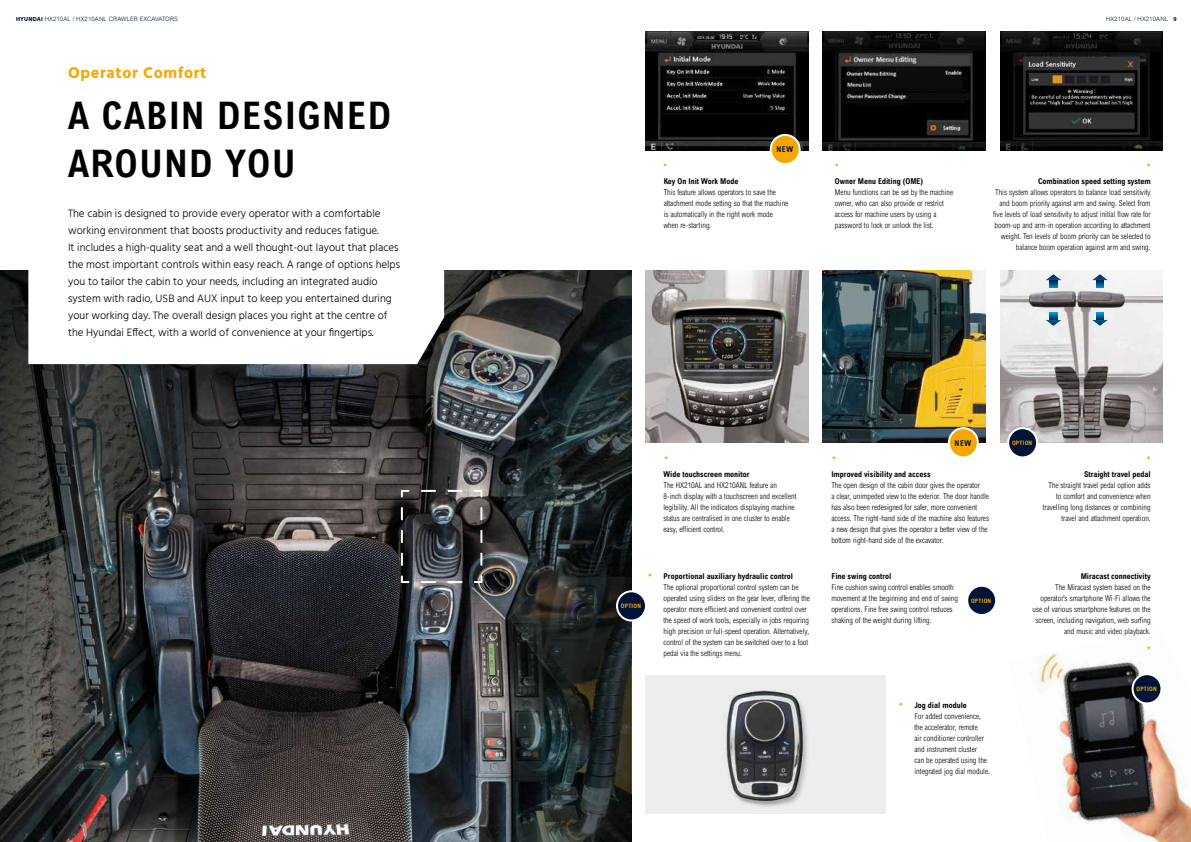
<style>
.page{position:relative;width:1191px;height:842px;background:#fff}
.page>*{position:absolute;margin:0;border:0;box-sizing:border-box;transform-origin:0 0}
.t1{font:700 condensed 38px/48px "Arial";letter-spacing:.04em;color:#000}
.t2{font:700 16px "Hind";letter-spacing:.04em;color:#f7a600}
.t3{font:300 11px/17px "Hind";color:#000}
.t4{font:300 condensed 8px/11px "Arial";color:#000}
.t5{font:700 condensed 8px "Arial";color:#000}
.t6{font:700 condensed 8px "Arial";letter-spacing:.06em;color:#001437}
.t7{font:300 6px "Arial";letter-spacing:.02em;color:#001437}
.t8{font:700 condensed 6px "Arial";letter-spacing:.04em;color:#f7a600}
.s1{font-family:"Hind";font-weight:700}
</style>
<div class="page">
<img style="left:1000px;top:270px;width:162px;height:173px">
<svg style="left:1045px;top:274px;width:16px;height:14px"></svg>
<svg style="left:1045px;top:312px;width:16px;height:14px"></svg>
<svg style="left:1092px;top:274px;width:15px;height:14px"></svg>
<svg style="left:1092px;top:312px;width:15px;height:14px"></svg>
<img style="left:0;top:270px;width:631px;height:572px">
<svg style="left:28px;top:270px;width:416px;height:94px"></svg>
<img style="left:645px;top:270px;width:163px;height:173px">
<img style="left:823px;top:270px;width:162px;height:173px">
<div style="left:1008px;top:428px;width:29px;height:29px;background:#001437;border-radius:50%"></div>
<div style="left:1007px;top:427px;width:31px;height:31px;border:2px solid #fff;border-radius:50%"></div>
<img style="left:645px;top:31px;width:163px;height:119px">
<img style="left:823px;top:31px;width:162px;height:119px">
<img style="left:1000px;top:31px;width:162px;height:119px">
<img style="left:1036px;top:646px;width:155px;height:196px">
<div style="left:645px;top:675px;width:241px;height:139px;background:#ededed"></div>
<img style="left:723px;top:690px;width:84px;height:117px">
<div style="left:949px;top:428px;width:28px;height:29px;background:#f7a600;border-radius:50%"></div>
<div style="left:948px;top:427px;width:30px;height:31px;border:2px solid #fff;border-radius:50%"></div>
<div style="left:770px;top:135px;width:29px;height:29px;background:#f7a600;border-radius:50%"></div>
<div style="left:769px;top:134px;width:31px;height:31px;border:2px solid #fff;border-radius:50%"></div>
<svg style="left:400px;top:489px;width:83px;height:95px;background:#47484b"></svg>
<svg style="left:1146px;top:647px;width:4px;height:3px"></svg>
<div style="left:617px;top:591px;width:29px;height:29px;background:#001437;border-radius:50%"></div>
<div style="left:616px;top:590px;width:31px;height:31px;border:2px solid #fff;border-radius:50%"></div>
<div style="left:967px;top:586px;width:29px;height:29px;background:#001437;border-radius:50%"></div>
<div style="left:966px;top:585px;width:31px;height:31px;border:2px solid #fff;border-radius:50%"></div>
<div style="left:1132px;top:674px;width:29px;height:29px;background:#001437;border-radius:50%"></div>
<div style="left:1131px;top:673px;width:31px;height:31px;border:2px solid #fff;border-radius:50%"></div>
<p class="t7" style="left:16px;top:15px;width:163px"><span class="s1">HYUNDAI</span> HX210AL / HX210ANL CRAWLER EXCAVATORS</p>
<h2 class="t2" style="left:68px;top:63px;width:140px">Operator Comfort</h2>
<h1 class="t1" style="left:68px;top:91px;width:324px">A CABIN DESIGNED<br>AROUND YOU</h1>
<p class="t3" style="left:68px;top:205px;width:334px">The cabin is designed to provide every operator with a comfortable working environment that boosts productivity and reduces fatigue.<br>It includes a high-quality seat and a well thought-out layout that places the most important controls within easy reach. A range of options helps you to tailor the cabin to your needs, including an integrated audio system with radio, USB and AUX input to keep you entertained during your working day. The overall design places you right at the centre of the Hyundai Effect, with a world of convenience at your fingertips.</p>
<p class="t7" style="left:1106px;top:15px;width:72px">HX210AL / HX210ANL <span class="s1">9</span></p>
<p class="t6" style="left:776px;top:145px;width:18px">NEW</p>
<p class="t5" style="left:663px;top:177px;width:76px">Key On Init Work Mode</p>
<p class="t4" style="left:663px;top:187px;width:126px">This feature allows operators to save the attachment mode setting so that the machine is automatically in the right work mode when re-starting.</p>
<p class="t5" style="left:835px;top:177px;width:90px">Owner Menu Editing (OME)</p>
<p class="t4" style="left:835px;top:187px;width:120px">Menu functions can be set by the machine owner, who can also provide or restrict access for machine users by using a password to lock or unlock the list.</p>
<p class="t5" style="left:1038px;top:177px;width:114px">Combination speed setting system</p>
<p class="t4" style="left:993px;top:187px;width:159px;text-align:right">This system allows operators to balance load sensitivity and boom priority against arm and swing. Select from five levels of load sensitivity to adjust initial flow rate for boom-up and arm-in operation according to attachment weight. Ten levels of boom priority can be selected to balance boom operation against arm and swing.</p>
<p class="t8" style="left:621px;top:603px;width:22px">OPTION</p>
<p class="t5" style="left:663px;top:469px;width:87px">Wide touchscreen monitor</p>
<p class="t4" style="left:663px;top:479px;width:134px">The HX210AL and HX210ANL feature an 8-inch display with a touchscreen and excellent legibility. All the indicators displaying machine status are centralised in one cluster to enable easy, efficient control.</p>
<p class="t5" style="left:663px;top:571px;width:131px">Proportional auxiliary hydraulic control</p>
<p class="t4" style="left:663px;top:581px;width:148px">The optional proportional control system can be operated using sliders on the gear lever, offering the operator more efficient and convenient control over the speed of work tools, especially in jobs requiring high precision or full-speed operation. Alternatively, control of the system can be switched over to a foot pedal via the settings menu.</p>
<p class="t6" style="left:954px;top:438px;width:18px">NEW</p>
<p class="t5" style="left:831px;top:469px;width:101px">Improved visibility and access</p>
<p class="t4" style="left:831px;top:479px;width:159px">The open design of the cabin door gives the operator<br>a clear, unimpeded view to the exterior. The door handle has also been redesigned for safer, more convenient access. The right-hand side of the machine also features a new design that gives the operator a better view of the bottom right-hand side of the excavator.</p>
<p class="t5" style="left:831px;top:571px;width:62px">Fine swing control</p>
<p class="t4" style="left:831px;top:581px;width:128px">Fine cushion swing control enables smooth movement at the beginning and end of swing operations. Fine free swing control reduces shaking of the weight during lifting.</p>
<p class="t8" style="left:971px;top:597px;width:22px">OPTION</p>
<p class="t5" style="left:914px;top:700px;width:54px">Jog dial module</p>
<p class="t4" style="left:914px;top:710px;width:77px">For added convenience, the accelerator, remote<br>air conditioner controller and instrument cluster<br>can be operated using the integrated jog dial module.</p>
<p class="t8" style="left:1012px;top:439px;width:22px">OPTION</p>
<p class="t5" style="left:1084px;top:469px;width:68px">Straight travel pedal</p>
<p class="t4" style="left:1042px;top:479px;width:109px;text-align:right">The straight travel pedal option adds to comfort and convenience when travelling long distances or combining travel and attachment operation.</p>
<p class="t5" style="left:1080px;top:572px;width:71px">Miracast connectivity</p>
<p class="t4" style="left:1032px;top:582px;width:120px;text-align:right">The Miracast system based on the operator’s smartphone Wi-Fi allows the use of various smartphone features on the screen, including navigation, web surfing and music and video playback.</p>
<p class="t8" style="left:1136px;top:685px;width:22px">OPTION</p>
</div>
